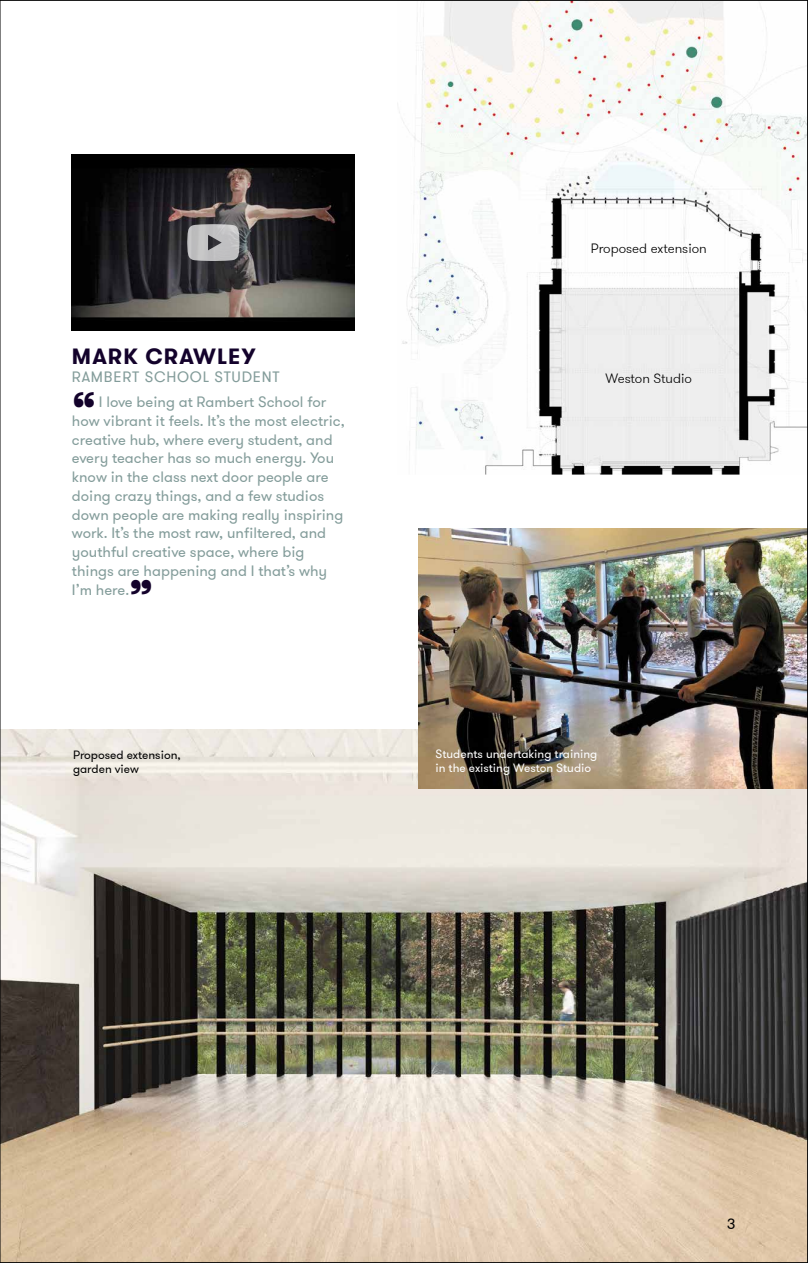
<style>
.page{position:relative;width:808px;height:1263px;background:#fff}
.page>*{position:absolute;margin:0;border:0;box-sizing:border-box;transform-origin:0 0}
.t1{font:700 46.5px "GT Walsheim";color:#13022b}
.t2{font:700 22.05px "GT Walsheim";letter-spacing:.05em;color:#13022b}
.t3{font:15px/18.8px "GT Walsheim";color:#839c9a}
.t4{font:15px "GT Walsheim";letter-spacing:.05em;color:#839c9a}
.t5{font:15px "GT Walsheim";color:#000}
.t6{font:300 13.5px "GT Walsheim";color:#000}
.t7{font:12px/14.4px "GT Walsheim";color:#fff}
.t8{font:12px/14.4px "GT Walsheim";color:#000}
</style>
<div class="page">
<img style="left:1px;top:0;width:807px;height:1263px">
<hr style="left:0;top:0;width:1px;height:1263px;background:#000">
<h2 class="t2" style="left:72px;top:342px;width:185px">MARK CRAWLEY</h2>
<p class="t4" style="left:72px;top:367px;width:209px">RAMBERT SCHOOL STUDENT</p>
<h1 class="t1" style="left:72px;top:380px;width:26px">“</h1>
<p class="t3" style="left:72px;top:392px;width:274px;text-indent:27px">I love being at Rambert School for how vibrant it feels. It’s the most electric, creative hub, where every student, and every teacher has so much energy. You know in the class next door people are doing crazy things, and a few studios down people are making really inspiring work. It’s the most raw, unfiltered, and youthful creative space, where big things are happening and I that’s why I’m here.</p>
<h1 class="t1" style="left:129px;top:568px;width:26px">”</h1>
<p class="t8" style="left:73px;top:747px;width:109px">Proposed extension, garden view</p>
<p class="t6" style="left:591px;top:240px;width:118px">Proposed extension</p>
<p class="t6" style="left:605px;top:369px;width:88px">Weston Studio</p>
<p class="t7" style="left:435px;top:746px;width:163px">Students undertaking training in the existing Weston Studio</p>
<p class="t5" style="left:727px;top:1214px;width:10px">3</p>
</div>
